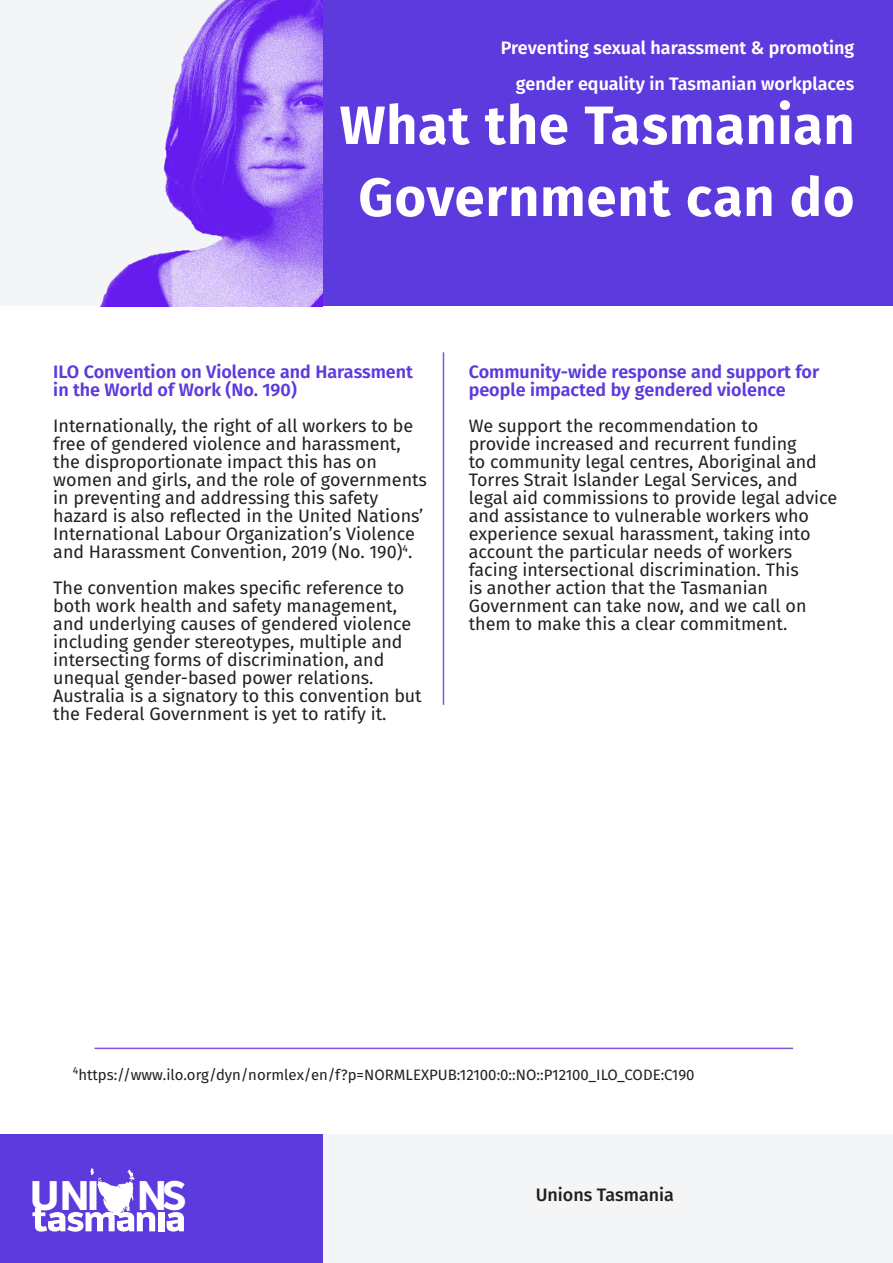
<style>
.page{position:relative;width:893px;height:1263px;background:#fff}
.page>*{position:absolute;margin:0;border:0;box-sizing:border-box;transform-origin:0 0}
.Headline{font:700 54px/72px "Fira Sans";letter-spacing:.02em;color:#fff;text-align:center}
.t1{font:900 42.6px "Pill Gothic 600 mg";color:#fff}
.Corpo_del_testo_-_Sp{font:18px/18px "Fira Sans";color:#231f20}
.Corpo_del_testo_-_Sp-2{font:600 18px/18px "Fira Sans";color:#5c3add}
.Titolo{font:600 18px "Fira Sans";color:#fff}
.t2{font:500 18px "Fira Sans";color:#231f20}
.Corpo_del_testo_-_Sp-3{font:15px "Fira Sans";color:#231f20}
</style>
<div class="page">
<div style="left:322px;top:0;width:571px;height:306px;background:#5c3add"></div>
<div style="left:0;top:1134px;width:323px;height:129px;background:#5c3add"></div>
<img style="left:0;top:0;width:322px;height:306px">
<div style="left:323px;top:1134px;width:570px;height:129px;background:#f4f5f6"></div>
<div style="left:158px;top:1212px;width:6px;height:19px;background:#fff"></div>
<svg style="left:167px;top:1212px;width:17px;height:19px"></svg>
<svg style="left:32px;top:1168px;width:123px;height:64px"></svg>
<hr style="left:443px;top:352px;width:1px;height:353px;background:#8455dd">
<hr style="left:94px;top:1047px;width:699px;height:2px;background:#8455dd">
<p class="Titolo" style="left:501px;top:33px;width:355px">Preventing sexual harassment &amp; promoting</p>
<p class="Titolo" style="left:516px;top:69px;width:340px">gender equality in Tasmanian workplaces</p>
<p class="Headline" style="left:340px;top:85px;width:516px">What the Tasmanian<br>Government can do</p>
<p class="Corpo_del_testo_-_Sp-2" style="left:53px;top:362px;width:361px">ILO Convention on Violence and Harassment in the World of Work (No. 190)</p>
<p class="Corpo_del_testo_-_Sp" style="left:53px;top:416px;width:375px">Internationally, the right of all workers to be free of gendered violence and harassment, the disproportionate impact this has on women and girls, and the role of governments in preventing and addressing this safety hazard is also reflected in the United Nations’ International Labour Organization’s Violence and Harassment Convention, 2019 (No. 190)<sup>4</sup>.</p>
<p class="Corpo_del_testo_-_Sp" style="left:53px;top:578px;width:370px">The convention makes specific reference to both work health and safety management, and underlying causes of gendered violence including gender stereotypes, multiple and intersecting forms of discrimination, and unequal gender-based power relations.<br>Australia is a signatory to this convention but the Federal Government is yet to ratify it.</p>
<p class="Corpo_del_testo_-_Sp-2" style="left:469px;top:362px;width:352px">Community-wide response and support for people impacted by gendered violence</p>
<p class="Corpo_del_testo_-_Sp" style="left:469px;top:416px;width:370px">We support the recommendation to<br>provide increased and recurrent funding<br>to community legal centres, Aboriginal and Torres Strait Islander Legal Services, and legal aid commissions to provide legal advice and assistance to vulnerable workers who experience sexual harassment, taking into account the particular needs of workers facing intersectional discrimination. This<br>is another action that the Tasmanian Government can take now, and we call on them to make this a clear commitment.</p>
<p class="Corpo_del_testo_-_Sp-3" style="left:73px;top:1063px;width:623px"><sup>4</sup>https://www.ilo.org/dyn/normlex/en/f?p=NORMLEXPUB:12100:0::NO::P12100_ILO_CODE:C190</p>
<h2 class="t1" style="left:30px;top:1170px;width:159px">UNI NS</h2>
<p class="t2" style="left:536px;top:1180px;width:140px">Unions Tasmania</p>
</div>
